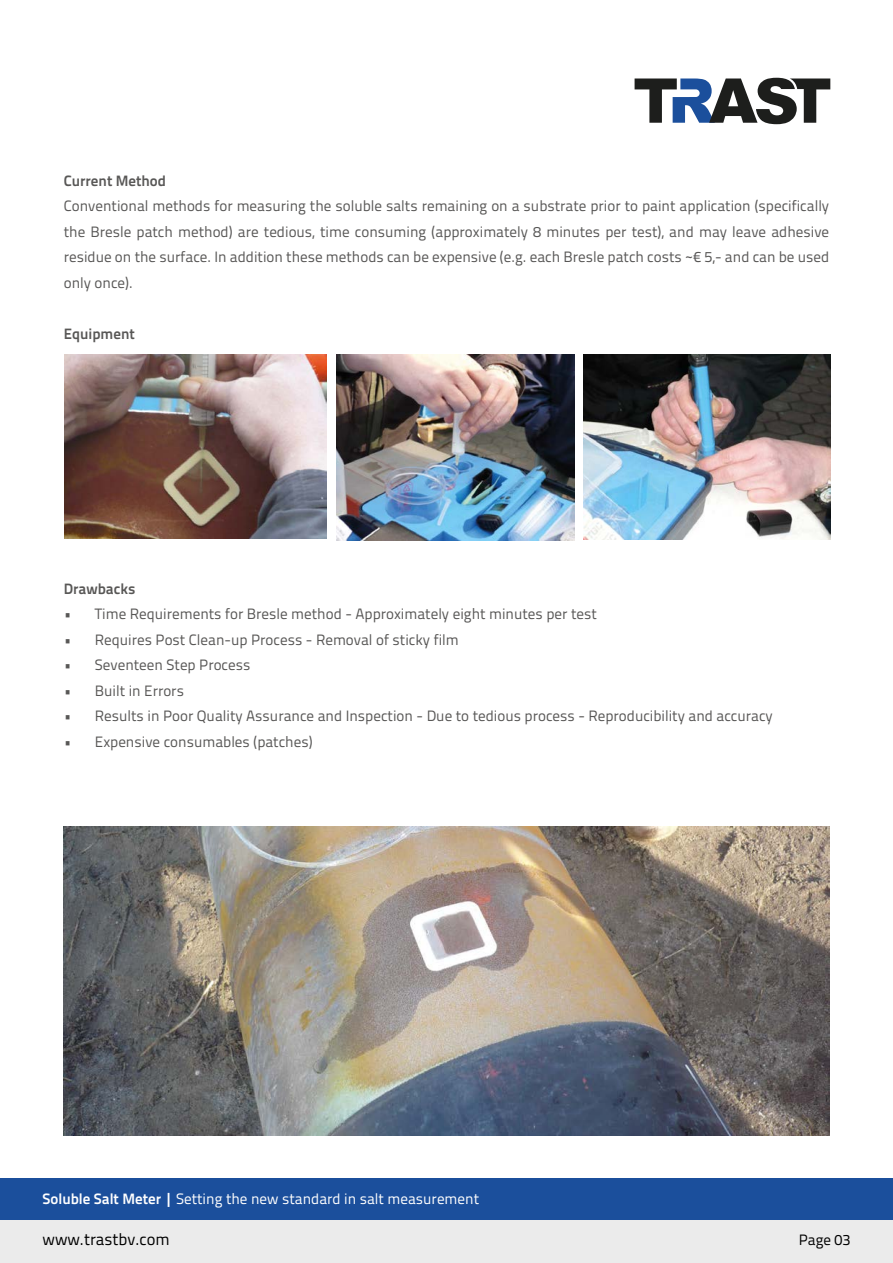
<style>
.page{position:relative;width:893px;height:1263px;background:#fff}
.page>*{position:absolute;margin:0;border:0;box-sizing:border-box;transform-origin:0 0}
.t1{font:16.5px "Titillium Text 22 L";color:#000}
.t2{font:15px/25.5px "Titillium Text 22 L";color:#585756;text-align:justify}
.t3{font:15px "Titillium Text 22 L";color:#fff}
.t4{font:700 15px "Titillium Text 22 L";color:#585756}
.t5{font:15px "Titillium Text 22 L";color:#000}
.s1{font-weight:700}
</style>
<div class="page">
<div style="left:0;top:1178px;width:893px;height:42px;background:#1b4f9c"></div>
<div style="left:0;top:1220px;width:893px;height:43px;background:#ebebeb"></div>
<img style="left:336px;top:354px;width:238px;height:186px">
<img style="left:65px;top:355px;width:262px;height:183px">
<img style="left:584px;top:355px;width:246px;height:185px">
<img style="left:64px;top:826px;width:765px;height:309px">
<svg style="left:635px;top:78px;width:195px;height:46px"></svg>
<p class="t4" style="left:64px;top:169px;width:104px">Current Method</p>
<p class="t2" style="left:64px;top:192px;width:767px">Conventional methods for measuring the soluble salts remaining on a substrate prior to paint application (specifically the Bresle patch method) are tedious, time consuming (approximately 8 minutes per test), and may leave adhesive residue on the surface. In addition these methods can be expensive (e.g. each Bresle patch costs ~€ 5,- and can be used only once).</p>
<p class="t4" style="left:64px;top:322px;width:72px">Equipment</p>
<p class="t4" style="left:64px;top:577px;width:73px">Drawbacks</p>
<p class="t2" style="left:64px;top:600px;width:535px">• Time Requirements for Bresle method - Approximately eight minutes per test</p>
<p class="t2" style="left:64px;top:626px;width:396px">• Requires Post Clean-up Process - Removal of sticky film</p>
<p class="t2" style="left:64px;top:651px;width:188px">• Seventeen Step Process</p>
<p class="t2" style="left:64px;top:677px;width:122px">• Built in Errors</p>
<p class="t2" style="left:64px;top:702px;width:710px">• Results in Poor Quality Assurance and Inspection - Due to tedious process - Reproducibility and accuracy</p>
<p class="t2" style="left:64px;top:728px;width:250px">• Expensive consumables (patches)</p>
<p class="t3" style="left:43px;top:1187px;width:438px"><span class="s1">Soluble Salt Meter |</span> Setting the new standard in salt measurement</p>
<p class="t1" style="left:43px;top:1227px;width:129px">www.trastbv.com</p>
<p class="t5" style="left:799px;top:1229px;width:53px">Page 03</p>
</div>
